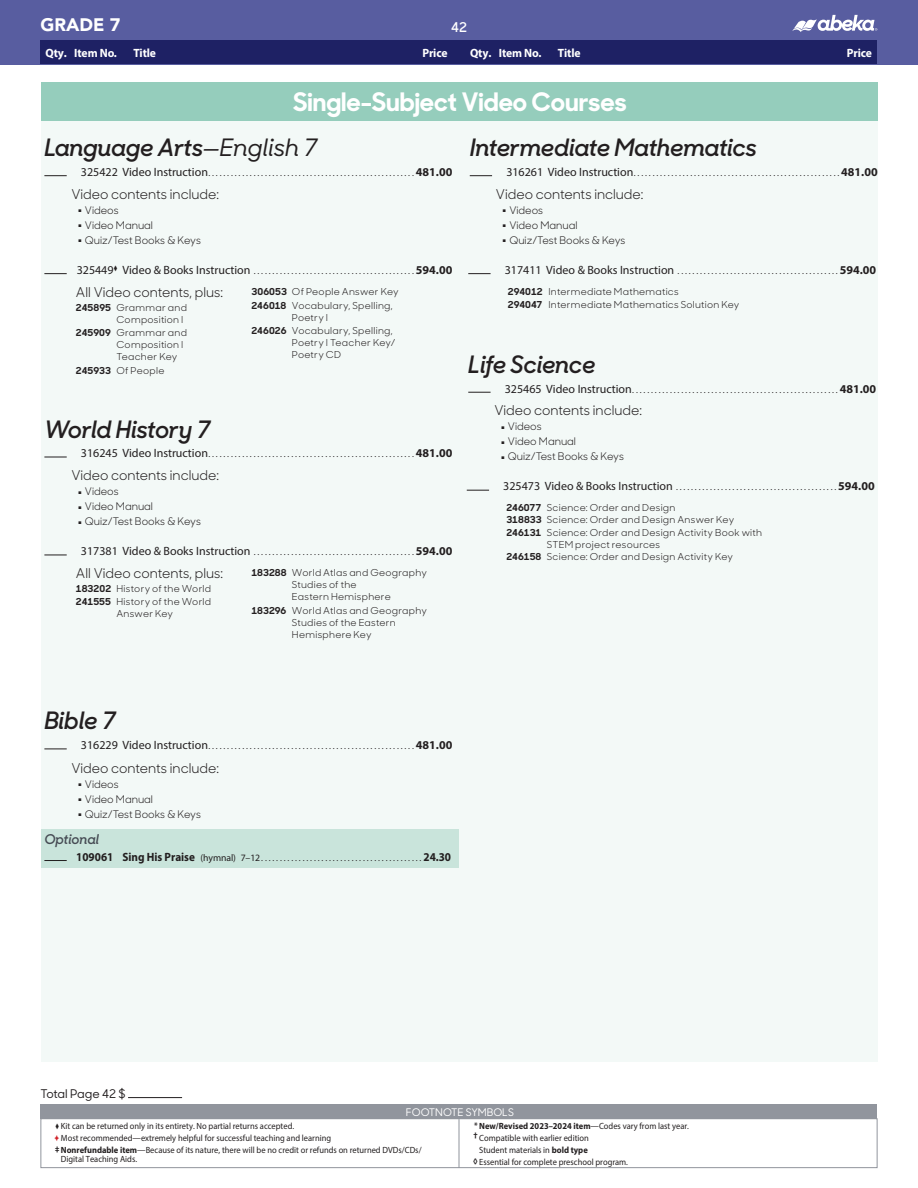
<style>
.page{position:relative;width:918px;height:1188px;background:#fff}
.page>*{position:absolute;margin:0;border:0;box-sizing:border-box;transform-origin:0 0}
.t1{font:700 25.5px "Sharp Sans No 1";color:#fff}
.t2{font:italic 600 24px "Sharp Sans No 1";letter-spacing:-.01em;color:#231f20}
.t3{font:900 18px "Avenir LT Std";color:#fff}
.t4{font:13.5px "Sharp Sans No 1";color:#231f20}
.t5{font:italic 600 13.5px "Sharp Sans No 1";color:#464b54}
.t6{font:600 13.5px "Sharp Sans No 1";color:#fff}
.t7{font:700 12px "Myriad Pro";letter-spacing:-.01em;color:#fff}
.t8{font:500 12px "Sharp Sans No 1";letter-spacing:-.01em;color:#231f20}
.t9{font:10.5px "Sharp Sans No 1";color:#231f20}
.t10{font:500 10.5px "Sharp Sans No 1";color:#fff}
.t11{font:9.6px/12px "Sharp Sans No 1";letter-spacing:.03em;color:#231f20}
.t12{font:9px "Myriad Pro";color:#231f20}
.t13{font:9px/12px "Myriad Pro";color:#231f20;scale:.94 1}
.t14{font:700 9px "Myriad Pro";color:#231f20;scale:.94 1}
.s1{font-weight:500}
.s2{font-size:12px}
.s3{font-weight:700;font-size:12px}
.s4{font-size:5.25px}
.s5{font-weight:700}
.s6{font-size:9.75px}
.s7{color:#d1232a}
.s8{font-weight:400}
</style>
<div class="page">
<div style="left:0;top:0;width:918px;height:64px;background:#585da0"></div>
<div style="left:40px;top:40px;width:838px;height:24px;background:#1e2164"></div>
<div style="left:41px;top:121px;width:837px;height:941px;background:#f3f9f7"></div>
<div style="left:41px;top:82px;width:837px;height:39px;background:#95cdbc"></div>
<svg style="left:44px;top:175px;width:23px;height:1px"></svg>
<svg style="left:44px;top:457px;width:23px;height:1px"></svg>
<svg style="left:470px;top:175px;width:22px;height:1px"></svg>
<svg style="left:468px;top:392px;width:23px;height:1px"></svg>
<svg style="left:44px;top:555px;width:23px;height:1px"></svg>
<svg style="left:468px;top:273px;width:23px;height:1px"></svg>
<svg style="left:467px;top:490px;width:22px;height:1px"></svg>
<svg style="left:44px;top:273px;width:23px;height:1px"></svg>
<svg style="left:44px;top:749px;width:23px;height:1px"></svg>
<div style="left:41px;top:830px;width:417px;height:22px;background:#c9e4db"></div>
<div style="left:41px;top:847px;width:417px;height:21px;background:#c9e4db"></div>
<svg style="left:44px;top:860px;width:23px;height:1px"></svg>
<div style="left:40px;top:1118px;width:838px;height:50px;border:1px solid #91959d"></div>
<div style="left:40px;top:1104px;width:838px;height:15px;background:#91959d"></div>
<hr style="left:459px;top:1119px;width:1px;height:49px;background:#91959d">
<hr style="left:128px;top:1097px;width:54px;height:1px;background:#231f20">
<svg style="left:792px;top:15px;width:85px;height:17px"></svg>
<h3 class="t3" style="left:40px;top:14px;width:81px">GRADE 7</h3>
<h3 class="t6" style="left:451px;top:17px;width:17px">42</h3>
<h3 class="t7" style="left:46px;top:45px;width:73px">Qty. Item No.</h3>
<h3 class="t7" style="left:133px;top:45px;width:24px">Title</h3>
<h3 class="t7" style="left:422px;top:45px;width:27px">Price</h3>
<h3 class="t7" style="left:470px;top:45px;width:73px">Qty. Item No.</h3>
<h3 class="t7" style="left:558px;top:45px;width:24px">Title</h3>
<h3 class="t7" style="left:847px;top:45px;width:27px">Price</h3>
<h1 class="t1" style="left:293px;top:81px;width:335px">Single-Subject Video Courses</h1>
<h2 class="t2" style="left:44px;top:127px;width:275px">Language Arts<span class="s1">—English 7</span></h2>
<p class="t12" style="left:81px;top:167px;width:373px"><span class="s2">325422 Video Instruction</span> . . . . . . . . . . . . . . . . . . . . . . . . . . . . . . . . . . . . . . . . . . . . . . . . . . . . . . . <span class="s3">481.00</span></p>
<h3 class="t4" style="left:71px;top:183px;width:149px">Video contents include:</h3>
<p class="t9" style="left:78px;top:202px;width:42px"><span class="s4">▪</span> Videos</p>
<p class="t9" style="left:78px;top:217px;width:76px"><span class="s4">▪</span> Video Manual</p>
<p class="t9" style="left:78px;top:232px;width:124px"><span class="s4">▪</span> Quiz/Test Books &amp; Keys</p>
<p class="t12" style="left:77px;top:265px;width:377px"><span class="s2">325449</span>⧫ <span class="s2">Video &amp; Books Instruction</span> . . . . . . . . . . . . . . . . . . . . . . . . . . . . . . . . . . . . . . . . . . . <span class="s3">594.00</span></p>
<p class="t11" style="left:251px;top:284px;width:149px;line-height:13.5px"><span class="s5">306053</span> Of People Answer Key<br><span class="s5">246018</span> Vocabulary, Spelling,</p>
<p class="t11" style="left:251px;top:310px;width:143px;line-height:13.5px;text-indent:40px">Poetry I<br><span class="s5">246026</span> Vocabulary, Spelling,</p>
<p class="t11" style="left:292px;top:336px;width:105px">Poetry I Teacher Key/<br>Poetry CD</p>
<h3 class="t4" style="left:76px;top:282px;width:149px">All Video contents, plus:</h3>
<p class="t11" style="left:116px;top:300px;width:72px;text-indent:-40px"><span class="s5">245895</span> Grammar and<br>Composition I</p>
<p class="t11" style="left:116px;top:326px;width:72px;text-indent:-40px"><span class="s5">245909</span> Grammar and<br>Composition I<br>Teacher Key</p>
<p class="t11" style="left:76px;top:363px;width:90px"><span class="s5">245933</span> Of People</p>
<h2 class="t2" style="left:44px;top:409px;width:168px">World History 7</h2>
<p class="t12" style="left:81px;top:449px;width:373px"><span class="s2">316245 Video Instruction</span> . . . . . . . . . . . . . . . . . . . . . . . . . . . . . . . . . . . . . . . . . . . . . . . . . . . . . . . <span class="s3">481.00</span></p>
<h3 class="t4" style="left:71px;top:465px;width:149px">Video contents include:</h3>
<p class="t9" style="left:78px;top:483px;width:42px"><span class="s4">▪</span> Videos</p>
<p class="t9" style="left:78px;top:498px;width:76px"><span class="s4">▪</span> Video Manual</p>
<p class="t9" style="left:78px;top:513px;width:124px"><span class="s4">▪</span> Quiz/Test Books &amp; Keys</p>
<p class="t12" style="left:81px;top:547px;width:373px"><span class="s2">317381 Video &amp; Books Instruction</span> . . . . . . . . . . . . . . . . . . . . . . . . . . . . . . . . . . . . . . . . . . . <span class="s3">594.00</span></p>
<h3 class="t4" style="left:76px;top:563px;width:149px">All Video contents, plus:</h3>
<p class="t11" style="left:76px;top:581px;width:137px;line-height:13.5px"><span class="s5">183202</span> History of the World<br><span class="s5">241555</span> History of the World</p>
<p class="t11" style="left:116px;top:607px;width:58px">Answer Key</p>
<p class="t11" style="left:292px;top:566px;width:136px;text-indent:-40px"><span class="s5">183288</span> World Atlas and Geography<br>Studies of the<br>Eastern Hemisphere</p>
<p class="t11" style="left:292px;top:604px;width:136px;text-indent:-40px"><span class="s5">183296</span> World Atlas and Geography<br>Studies of the Eastern<br>Hemisphere Key</p>
<h2 class="t2" style="left:470px;top:127px;width:289px">Intermediate Mathematics</h2>
<p class="t12" style="left:506px;top:167px;width:373px"><span class="s2">316261 Video Instruction</span> . . . . . . . . . . . . . . . . . . . . . . . . . . . . . . . . . . . . . . . . . . . . . . . . . . . . . . . <span class="s3">481.00</span></p>
<h3 class="t4" style="left:496px;top:183px;width:149px">Video contents include:</h3>
<p class="t9" style="left:503px;top:202px;width:42px"><span class="s4">▪</span> Videos</p>
<p class="t9" style="left:503px;top:217px;width:76px"><span class="s4">▪</span> Video Manual</p>
<p class="t9" style="left:503px;top:232px;width:124px"><span class="s4">▪</span> Quiz/Test Books &amp; Keys</p>
<p class="t12" style="left:505px;top:265px;width:373px"><span class="s2">317411 Video &amp; Books Instruction</span> . . . . . . . . . . . . . . . . . . . . . . . . . . . . . . . . . . . . . . . . . . . <span class="s3">594.00</span></p>
<p class="t11" style="left:508px;top:284px;width:233px;line-height:13.5px"><span class="s5">294012</span> Intermediate Mathematics<br><span class="s5">294047</span> Intermediate Mathematics Solution Key</p>
<h2 class="t2" style="left:468px;top:344px;width:129px">Life Science</h2>
<p class="t12" style="left:505px;top:384px;width:373px"><span class="s2">325465 Video Instruction</span> . . . . . . . . . . . . . . . . . . . . . . . . . . . . . . . . . . . . . . . . . . . . . . . . . . . . . . . <span class="s3">481.00</span></p>
<h3 class="t4" style="left:494px;top:400px;width:149px">Video contents include:</h3>
<p class="t9" style="left:501px;top:418px;width:42px"><span class="s4">▪</span> Videos</p>
<p class="t9" style="left:501px;top:433px;width:76px"><span class="s4">▪</span> Video Manual</p>
<p class="t9" style="left:501px;top:448px;width:124px"><span class="s4">▪</span> Quiz/Test Books &amp; Keys</p>
<p class="t12" style="left:503px;top:482px;width:373px"><span class="s2">325473 Video &amp; Books Instruction</span> . . . . . . . . . . . . . . . . . . . . . . . . . . . . . . . . . . . . . . . . . . . <span class="s3">594.00</span></p>
<p class="t11" style="left:506px;top:501px;width:171px"><span class="s5">246077</span> Science: Order and Design</p>
<p class="t11" style="left:506px;top:513px;width:229px"><span class="s5">318833</span> Science: Order and Design Answer Key</p>
<p class="t11" style="left:506px;top:525px;width:257px"><span class="s5">246131</span> Science: Order and Design Activity Book with</p>
<p class="t11" style="left:547px;top:537px;width:115px">STEM project resources</p>
<p class="t11" style="left:506px;top:549px;width:228px"><span class="s5">246158</span> Science: Order and Design Activity Key</p>
<h2 class="t2" style="left:44px;top:701px;width:73px">Bible 7</h2>
<p class="t12" style="left:81px;top:741px;width:373px"><span class="s2">316229 Video Instruction</span> . . . . . . . . . . . . . . . . . . . . . . . . . . . . . . . . . . . . . . . . . . . . . . . . . . . . . . . <span class="s3">481.00</span></p>
<h3 class="t4" style="left:71px;top:757px;width:149px">Video contents include:</h3>
<p class="t9" style="left:78px;top:775px;width:42px"><span class="s4">▪</span> Videos</p>
<p class="t9" style="left:78px;top:790px;width:76px"><span class="s4">▪</span> Video Manual</p>
<p class="t9" style="left:78px;top:805px;width:124px"><span class="s4">▪</span> Quiz/Test Books &amp; Keys</p>
<h3 class="t5" style="left:44px;top:828px;width:56px">Optional</h3>
<p class="t12" style="left:76px;top:852px;width:376px"><span class="s3">109061 Sing His Praise</span> <span class="s6">(hymnal) 7–12</span> . . . . . . . . . . . . . . . . . . . . . . . . . . . . . . . . . . . . . . . . . . . <span class="s3">24.30</span></p>
<h3 class="t8" style="left:40px;top:1085px;width:87px">Total Page 42 $</h3>
<p class="t10" style="left:406px;top:1104px;width:109px">FOOTNOTE SYMBOLS</p>
<p class="t13" style="left:55px;top:1120px;width:392px">⧫ Kit can be returned only in its entirety. No partial returns accepted.<br><span class="s7">✦</span> Most recommended—extremely helpful for successful teaching and learning<br><sup>‡</sup> <span class="s5">Nonrefundable item</span>—Because of its nature, there will be no credit or refunds on returned DVDs/CDs/</p>
<p class="t13" style="left:61px;top:1153px;width:83px">Digital Teaching Aids.</p>
<p class="t14" style="left:474px;top:1120px;width:230px"><sup>*</sup> New/Revised 2023–2024 item<span class="s8">—Codes vary from last year.</span></p>
<p class="t13" style="left:474px;top:1132px;width:124px"><sup>†</sup> Compatible with earlier edition</p>
<p class="t13" style="left:479px;top:1144px;width:117px">Student materials in <span class="s5">bold type</span></p>
<p class="t13" style="left:473px;top:1156px;width:166px"><sup>◊</sup> Essential for complete preschool program.</p>
</div>
